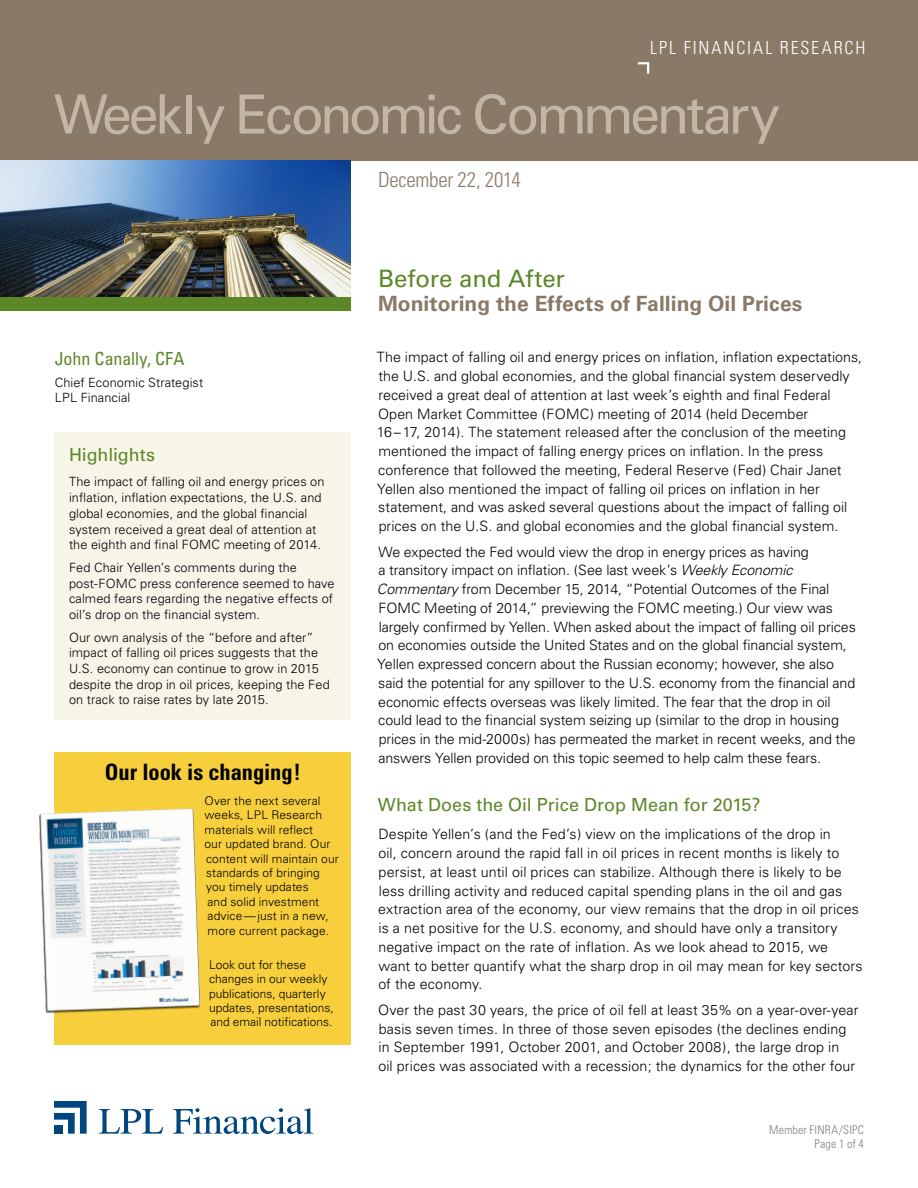
<style>
.page{position:relative;width:918px;height:1188px;background:#fff}
.page>*{position:absolute;margin:0;border:0;box-sizing:border-box;transform-origin:0 0}
.t1{font:54px "Univers";letter-spacing:-.06em;color:#c2b6a8}
.t2{font:24px "Univers";letter-spacing:-.005em;color:#5c8727}
.t3{font:700 condensed 22.5px "Univers";letter-spacing:-.005em;color:#000}
.t4{font:700 21px "Univers";letter-spacing:.005em;color:#8a7967}
.t5{font:300 condensed 21px "Univers";letter-spacing:-.01em;color:#8a7967}
.t6{font:18px "Univers";letter-spacing:-.005em;color:#5c8727}
.t7{font:300 condensed 18px "Univers";letter-spacing:.11em;color:#fff}
.t8{font:condensed 18px "Univers";color:#5c8727}
.t9{font:300 14.25px/18.8px "Univers";color:#000}
.t10{font:300 12.75px/15.8px "Univers";letter-spacing:.005em;color:#000}
.t11{font:300 12px/14.4px "Univers";letter-spacing:.005em;color:#000}
.t12{font:300 condensed 12px/14.2px "Univers";letter-spacing:.015em;color:#807f83;text-align:right}
.s1{font-style:italic}
</style>
<div class="page">
<svg style="left:99px;top:1109px;width:64px;height:25px"></svg>
<svg style="left:173px;top:1108px;width:140px;height:26px"></svg>
<svg style="left:54px;top:1101px;width:33px;height:33px"></svg>
<div style="left:54px;top:1125px;width:9px;height:9px;background:#00467f"></div>
<div style="left:0;top:0;width:918px;height:160px;background:#8a7967"></div>
<img style="left:0;top:160px;width:351px;height:137px">
<div style="left:0;top:297px;width:351px;height:13px;background:#5c8727"></div>
<svg style="left:637px;top:62px;width:13px;height:12px"></svg>
<div style="left:54px;top:432px;width:297px;height:288px;background:#f7f5e8"></div>
<div style="left:54px;top:752px;width:297px;height:292px;background:#f7cf3c"></div>
<img style="left:39px;top:808px;width:162px;height:206px">
<p class="t7" style="left:650px;top:37px;width:217px">LPL FINANCIAL RESEARCH</p>
<h1 class="t1" style="left:54px;top:82px;width:728px">Weekly Economic Commentary</h1>
<h3 class="t5" style="left:378px;top:167px;width:144px">December 22, 2014</h3>
<p class="t8" style="left:55px;top:348px;width:131px">John Canally, CFA</p>
<p class="t10" style="left:55px;top:375px;width:150px;line-height:15px">Chief Economic Strategist<br>LPL Financial</p>
<p class="t6" style="left:69px;top:444px;width:88px">Highlights</p>
<p class="t10" style="left:69px;top:474px;width:257px">The impact of falling oil and energy prices on inflation, inflation expectations, the U.S. and global economies, and the global financial system received a great deal of attention at the eighth and final FOMC meeting of 2014.</p>
<p class="t10" style="left:69px;top:559px;width:267px">Fed Chair Yellen’s comments during the post-FOMC press conference seemed to have calmed fears regarding the negative effects of oil’s drop on the financial system.</p>
<p class="t10" style="left:69px;top:629px;width:262px">Our own analysis of the “before and after” impact of falling oil prices suggests that the U.S. economy can continue to grow in 2015 despite the drop in oil prices, keeping the Fed on track to raise rates by late 2015.</p>
<h3 class="t3" style="left:105px;top:758px;width:197px">Our look is changing!</h3>
<p class="t11" style="left:205px;top:794px;width:136px">Over the next several weeks, LPL Research materials will reflect<br>our updated brand. Our content will maintain our standards of bringing you timely updates<br>and solid investment advice—just in a new, more current package.</p>
<p class="t11" style="left:209px;top:957px;width:126px">Look out for these changes in our weekly publications, quarterly updates, presentations, and email notifications.</p>
<h2 class="t2" style="left:378px;top:264px;width:188px">Before and After</h2>
<h3 class="t4" style="left:378px;top:291px;width:426px">Monitoring the Effects of Falling Oil Prices</h3>
<p class="t9" style="left:377px;top:348px;width:487px">The impact of falling oil and energy prices on inflation, inflation expectations, the U.S. and global economies, and the global financial system deservedly received a great deal of attention at last week’s eighth and final Federal Open Market Committee (FOMC) meeting of 2014 (held December<br>16–17, 2014). The statement released after the conclusion of the meeting mentioned the impact of falling energy prices on inflation. In the press conference that followed the meeting, Federal Reserve (Fed) Chair Janet Yellen also mentioned the impact of falling oil prices on inflation in her statement, and was asked several questions about the impact of falling oil prices on the U.S. and global economies and the global financial system.</p>
<p class="t9" style="left:377px;top:542px;width:480px">We expected the Fed would view the drop in energy prices as having<br>a transitory impact on inflation. (See last week’s <span class="s1">Weekly Economic Commentary</span> from December 15, 2014, “Potential Outcomes of the Final FOMC Meeting of 2014,” previewing the FOMC meeting.) Our view was largely confirmed by Yellen. When asked about the impact of falling oil prices on economies outside the United States and on the global financial system, Yellen expressed concern about the Russian economy; however, she also said the potential for any spillover to the U.S. economy from the financial and economic effects overseas was likely limited. The fear that the drop in oil could lead to the financial system seizing up (similar to the drop in housing prices in the mid-2000s) has permeated the market in recent weeks, and the answers Yellen provided on this topic seemed to help calm these fears.</p>
<p class="t6" style="left:378px;top:794px;width:384px">What Does the Oil Price Drop Mean for 2015?</p>
<p class="t9" style="left:378px;top:825px;width:486px">Despite Yellen’s (and the Fed’s) view on the implications of the drop in<br>oil, concern around the rapid fall in oil prices in recent months is likely to persist, at least until oil prices can stabilize. Although there is likely to be less drilling activity and reduced capital spending plans in the oil and gas extraction area of the economy, our view remains that the drop in oil prices is a net positive for the U.S. economy, and should have only a transitory negative impact on the rate of inflation. As we look ahead to 2015, we want to better quantify what the sharp drop in oil may mean for key sectors of the economy.</p>
<p class="t9" style="left:378px;top:1000px;width:482px">Over the past 30 years, the price of oil fell at least 35% on a year-over-year basis seven times. In three of those seven episodes (the declines ending in September 1991, October 2001, and October 2008), the large drop in<br>oil prices was associated with a recession; the dynamics for the other four</p>
<p class="t12" style="left:769px;top:1122px;width:96px">Member FINRA/SIPC<br>Page 1 of 4</p>
</div>
